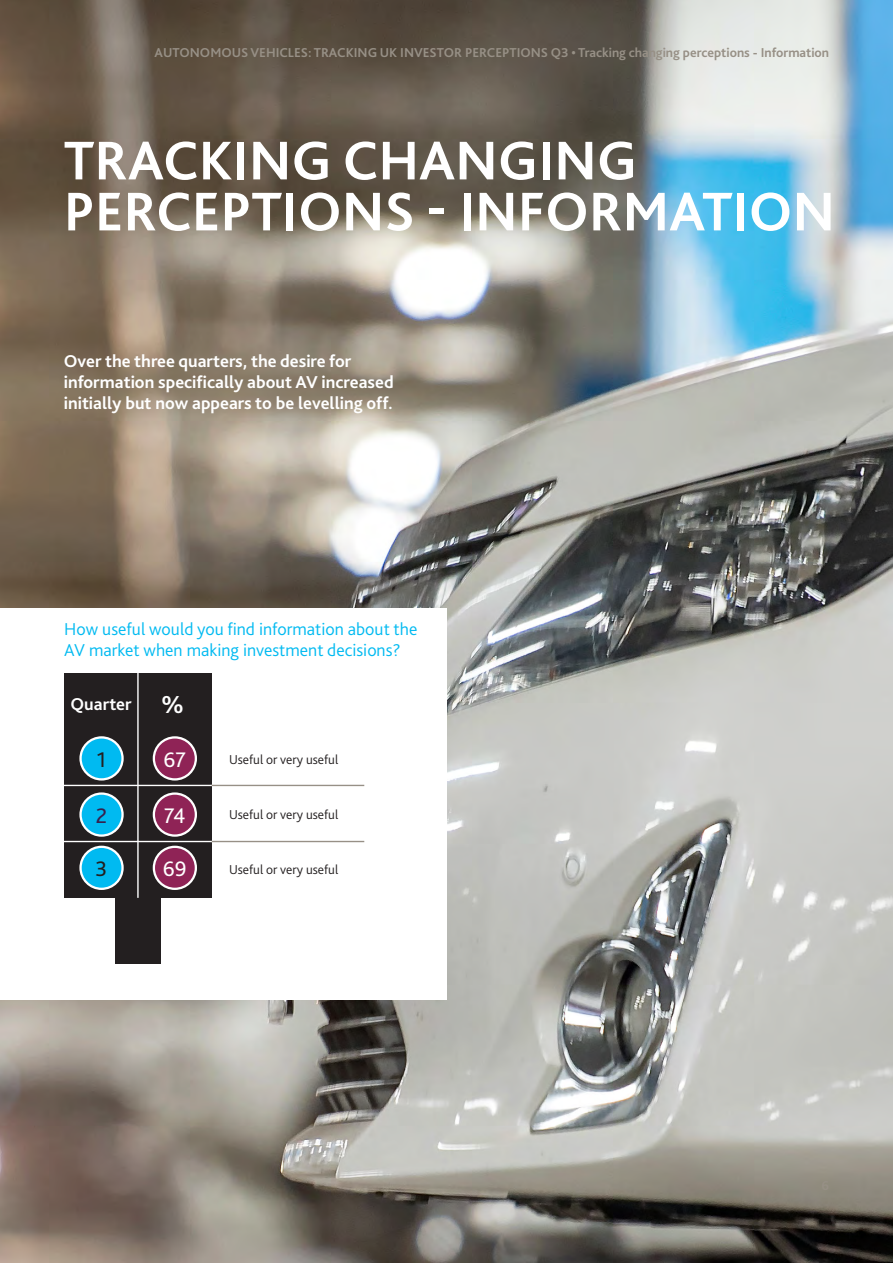
<style>
.page{position:relative;width:893px;height:1263px;background:#fff}
.page>*{position:absolute;margin:0;border:0;box-sizing:border-box;transform-origin:0 0}
.Section_head{font:700 57px/51px "GWLG Bliss";color:#fff}
.Body{font:700 25.65px "GWLG Bliss";color:#fff}
.Body-2{font:22.05px "GWLG Bliss";color:#fff}
.Body-3{font:22.05px "GWLG Bliss";color:#231f20}
.Body-4{font:22.05px "GWLG Bliss";color:#37214e}
.Body_intro{font:700 18px/21px "GWLG Bliss";color:#fff}
.Body-5{font:300 18px/21px "GWLG Bliss";color:#00baf1}
.Body-6{font:700 18px "GWLG Bliss";color:#fff}
.t1{font:700 13.5px "GWLG Bliss";color:#979086}
.Body-7{font:300 13.5px "GWLG Bliss";color:#231f20}
</style>
<div class="page">
<img style="left:0;top:0;width:893px;height:1263px">
<div style="left:0;top:608px;width:446px;height:391px;background:#fff"></div>
<div style="left:115px;top:890px;width:46px;height:74px;background:#231f20"></div>
<div style="left:64px;top:674px;width:148px;height:224px;background:#231f20"></div>
<hr style="left:211px;top:785px;width:153px;height:1px;background:#979086">
<hr style="left:211px;top:841px;width:153px;height:1px;background:#979086">
<hr style="left:63px;top:785px;width:149px;height:1px;background:#fff">
<hr style="left:63px;top:841px;width:149px;height:1px;background:#fff">
<div style="left:81px;top:737px;width:42px;height:42px;background:#00baf1;border-radius:50%"></div>
<div style="left:79px;top:736px;width:45px;height:44px;border:2px solid #fff;border-radius:50%"></div>
<div style="left:81px;top:793px;width:42px;height:42px;background:#00baf1;border-radius:50%"></div>
<div style="left:79px;top:792px;width:45px;height:45px;border:2px solid #fff;border-radius:50%"></div>
<div style="left:81px;top:847px;width:42px;height:42px;background:#00baf1;border-radius:50%"></div>
<div style="left:79px;top:846px;width:45px;height:44px;border:2px solid #fff;border-radius:50%"></div>
<div style="left:154px;top:737px;width:42px;height:42px;background:#8f2356;border-radius:50%"></div>
<div style="left:153px;top:736px;width:44px;height:44px;border:2px solid #fff;border-radius:50%"></div>
<div style="left:154px;top:793px;width:42px;height:42px;background:#8f2356;border-radius:50%"></div>
<div style="left:153px;top:792px;width:44px;height:45px;border:2px solid #fff;border-radius:50%"></div>
<div style="left:154px;top:847px;width:42px;height:42px;background:#8f2356;border-radius:50%"></div>
<div style="left:153px;top:846px;width:44px;height:44px;border:2px solid #fff;border-radius:50%"></div>
<hr style="left:137px;top:673px;width:2px;height:225px;background:#fff">
<p class="t1" style="left:155px;top:44px;width:676px">AUTONOMOUS VEHICLES: TRACKING UK INVESTOR PERCEPTIONS Q3 • Tracking changing perceptions - Information</p>
<p class="Section_head" style="left:64px;top:135px;width:773px">TRACKING CHANGING<br>PERCEPTIONS - INFORMATION</p>
<p class="Body_intro" style="left:64px;top:350px;width:331px">Over the three quarters, the desire for information specifically about AV increased initially but now appears to be levelling off.</p>
<p class="Body-5" style="left:64px;top:618px;width:355px">How useful would you find information about the<br>AV market when making investment decisions?</p>
<p class="Body-6" style="left:70px;top:693px;width:63px">Quarter</p>
<p class="Body-3" style="left:97px;top:746px;width:11px">1</p>
<p class="Body-4" style="left:96px;top:802px;width:13px">2</p>
<p class="Body-3" style="left:96px;top:855px;width:13px">3</p>
<p class="Body" style="left:161px;top:688px;width:24px">%</p>
<p class="Body-2" style="left:164px;top:746px;width:24px">67</p>
<p class="Body-2" style="left:164px;top:802px;width:23px">74</p>
<p class="Body-2" style="left:163px;top:855px;width:25px">69</p>
<p class="Body-7" style="left:229px;top:751px;width:111px">Useful or very useful</p>
<p class="Body-7" style="left:229px;top:806px;width:111px">Useful or very useful</p>
<p class="Body-7" style="left:229px;top:861px;width:111px">Useful or very useful</p>
</div>
